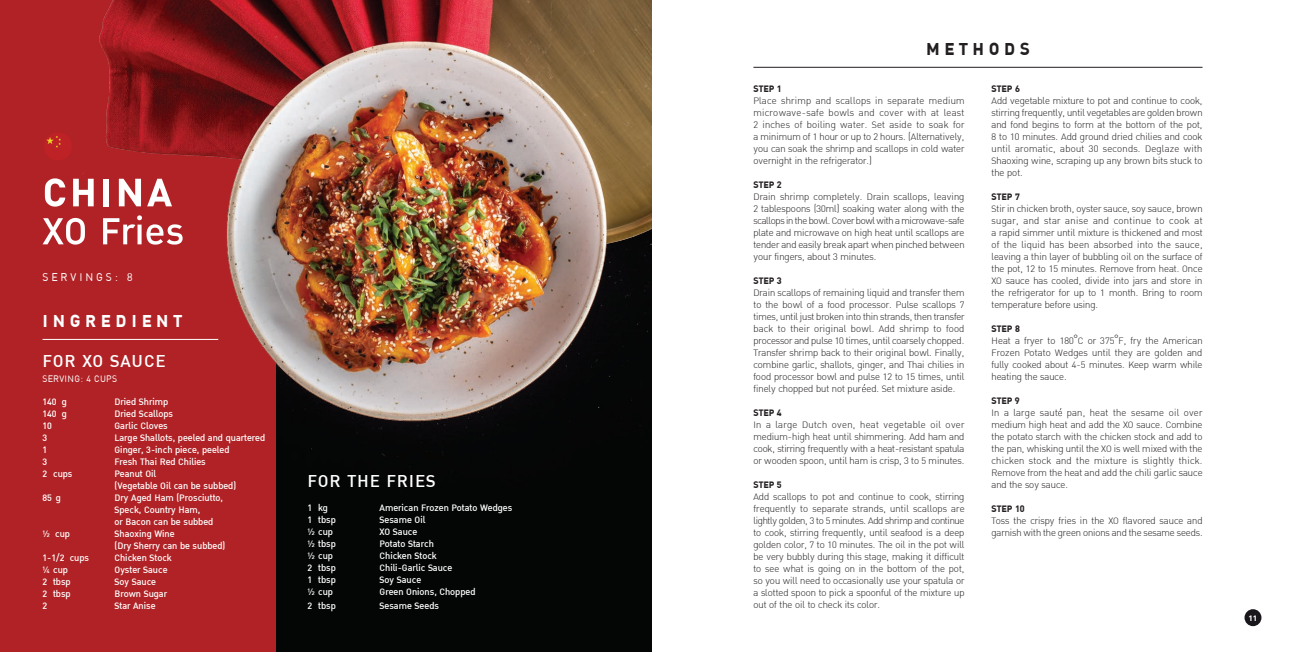
<style>
.page{position:relative;width:1304px;height:652px;background:#fff}
.page>*{position:absolute;margin:0;border:0;box-sizing:border-box;transform-origin:0 0}
.ค_าปร_ยาย{font:700 55px "DB Ozone X";letter-spacing:.05em;color:#fff}
.ค_าปร_ยาย-2{font:500 52px "DB Ozone X";letter-spacing:.01em;color:#fff}
.ค_าปร_ยาย-3{font:500 24px "DB Ozone X";letter-spacing:.04em;color:#fff}
.t1{font:700 24px "DB Ozone X";letter-spacing:.2em;color:#fff}
.t2{font:700 24px "DB Ozone X";letter-spacing:.2em;color:#231f20}
.t3{font:15.4px "DB Ozone X";letter-spacing:.2em;color:#fff;scale:.95 1}
.t4{font:300 13px/12px "DB Ozone X";color:#231f20;text-align:justify}
.t5{font:500 13px/12px "DB Ozone X";color:#fff}
.t6{font:700 13px "DB Ozone X";color:#231f20}
.ค_าปร_ยาย-4{font:12.9px "DB Ozone X";letter-spacing:.025em;color:#fff;scale:.95 1}
.t7{font:700 11px "DB Ozone X";color:#fff;scale:1.05 1}
.s1{font-weight:700}
.s2{font-family:"Taviraj"}
</style>
<div class="page">
<div style="left:0;top:0;width:652px;height:652px;background:#b02225"></div>
<div style="left:276px;top:422px;width:376px;height:230px;background:#040605"></div>
<img style="left:79px;top:0;width:573px;height:422px">
<hr style="left:753px;top:67px;width:449px;height:1px;background:#231f20">
<svg style="left:1058px;top:408px;width:4px;height:8px"></svg>
<svg style="left:862px;top:384px;width:4px;height:8px"></svg>
<hr style="left:43px;top:339px;width:175px;height:1px;background:#fff">
<div style="left:1244px;top:609px;width:17px;height:17px;background:#1a171c;border-radius:50%"></div>
<div style="left:44px;top:132px;width:28px;height:28px;background:#be2226;border-radius:14px"></div>
<svg style="left:46px;top:136px;width:15px;height:12px"></svg>
<p class="ค_าปร_ยาย" style="left:43px;top:161px;width:131px">CHINA</p>
<p class="ค_าปร_ยาย-2" style="left:43px;top:202px;width:143px">XO Fries</p>
<p class="t3" style="left:43px;top:268px;width:96px">SERVINGS: 8</p>
<p class="t1" style="left:43px;top:307px;width:141px">INGREDIENT</p>
<p class="ค_าปร_ยาย-3" style="left:43px;top:348px;width:124px">FOR XO SAUCE</p>
<p class="ค_าปร_ยาย-4" style="left:43px;top:372px;width:80px">SERVING: 4 CUPS</p>
<p class="t5" style="left:43px;top:396px;width:26px">140 g</p>
<p class="t5" style="left:115px;top:396px;width:55px">Dried Shrimp</p>
<p class="t5" style="left:43px;top:408px;width:26px">140 g</p>
<p class="t5" style="left:115px;top:408px;width:60px">Dried Scallops</p>
<p class="t5" style="left:43px;top:420px;width:11px">10</p>
<p class="t5" style="left:115px;top:420px;width:55px">Garlic Cloves</p>
<p class="t5" style="left:43px;top:432px;width:6px">3</p>
<p class="t5" style="left:115px;top:432px;width:152px">Large Shallots, peeled and quartered</p>
<p class="t5" style="left:43px;top:444px;width:6px">1</p>
<p class="t5" style="left:115px;top:444px;width:117px">Ginger, 3-inch piece, peeled</p>
<p class="t5" style="left:43px;top:456px;width:6px">3</p>
<p class="t5" style="left:115px;top:456px;width:93px">Fresh Thai Red Chilies</p>
<p class="t5" style="left:43px;top:468px;width:31px">2 cups</p>
<p class="t5" style="left:115px;top:468px;width:43px">Peanut Oil</p>
<p class="t5" style="left:115px;top:480px;width:123px">(Vegetable Oil can be subbed)</p>
<p class="t5" style="left:43px;top:492px;width:20px">85 g</p>
<p class="t5" style="left:115px;top:492px;width:110px">Dry Aged Ham (Prosciutto,<br>Speck, Country Ham,</p>
<p class="t5" style="left:115px;top:516px;width:100px">or Bacon can be subbed</p>
<p class="t5" style="left:43px;top:528px;width:29px">½ cup</p>
<p class="t5" style="left:115px;top:528px;width:62px">Shaoxing Wine</p>
<p class="t5" style="left:115px;top:540px;width:112px">(Dry Sherry can be subbed)</p>
<p class="t5" style="left:43px;top:552px;width:48px">1-1/2 cups</p>
<p class="t5" style="left:115px;top:552px;width:59px">Chicken Stock</p>
<p class="t5" style="left:43px;top:564px;width:27px">¼ cup</p>
<p class="t5" style="left:115px;top:564px;width:55px">Oyster Sauce</p>
<p class="t5" style="left:43px;top:576px;width:30px">2 tbsp</p>
<p class="t5" style="left:115px;top:576px;width:43px">Soy Sauce</p>
<p class="t5" style="left:43px;top:588px;width:30px">2 tbsp</p>
<p class="t5" style="left:115px;top:588px;width:54px">Brown Sugar</p>
<p class="t5" style="left:43px;top:600px;width:6px">2</p>
<p class="t5" style="left:115px;top:600px;width:43px">Star Anise</p>
<p class="ค_าปร_ยาย-3" style="left:308px;top:467px;width:129px">FOR THE FRIES</p>
<p class="t5" style="left:308px;top:502px;width:22px">1 kg</p>
<p class="t5" style="left:380px;top:502px;width:134px">American Frozen Potato Wedges</p>
<p class="t5" style="left:308px;top:514px;width:30px">1 tbsp</p>
<p class="t5" style="left:380px;top:514px;width:47px">Sesame Oil</p>
<p class="t5" style="left:308px;top:526px;width:27px">½ cup</p>
<p class="t5" style="left:380px;top:526px;width:39px">XO Sauce</p>
<p class="t5" style="left:308px;top:538px;width:30px">½ tbsp</p>
<p class="t5" style="left:380px;top:538px;width:56px">Potato Starch</p>
<p class="t5" style="left:308px;top:550px;width:27px">½ cup</p>
<p class="t5" style="left:380px;top:550px;width:59px">Chicken Stock</p>
<p class="t5" style="left:308px;top:562px;width:30px">2 tbsp</p>
<p class="t5" style="left:380px;top:562px;width:74px">Chili-Garlic Sauce</p>
<p class="t5" style="left:308px;top:574px;width:30px">1 tbsp</p>
<p class="t5" style="left:380px;top:574px;width:43px">Soy Sauce</p>
<p class="t5" style="left:308px;top:586px;width:27px">½ cup</p>
<p class="t5" style="left:380px;top:586px;width:97px">Green Onions, Chopped</p>
<p class="t5" style="left:308px;top:600px;width:30px">2 tbsp</p>
<p class="t5" style="left:380px;top:600px;width:61px">Sesame Seeds</p>
<p class="t2" style="left:926px;top:35px;width:105px">METHODS</p>
<p class="t6" style="left:992px;top:81px;width:30px">STEP 6</p>
<p class="t4" style="left:992px;top:95px;width:213px">Add vegetable mixture to pot and continue to cook, stirring frequently, until vegetables are golden brown and fond begins to form at the bottom of the pot, 8 to 10 minutes. Add ground dried chilies and cook until aromatic, about 30 seconds. Deglaze with Shaoxing wine, scraping up any brown bits stuck to the pot.</p>
<p class="t6" style="left:992px;top:189px;width:30px">STEP 7</p>
<p class="t4" style="left:992px;top:203px;width:213px">Stir in chicken broth, oyster sauce, soy sauce, brown sugar, and star anise and continue to cook at a rapid simmer until mixture is thickened and most of the liquid has been absorbed into the sauce, leaving a thin layer of bubbling oil on the surface of the pot, 12 to 15 minutes. Remove from heat. Once XO sauce has cooled, divide into jars and store in the refrigerator for up to 1 month. Bring to room temperature before using.</p>
<p class="t4" style="left:991px;top:323px;width:213px;text-align:left"><span class="s1">STEP 8<br></span>Heat a fryer to 180<span class="s2">°</span>C or 375<span class="s2">°</span>F, fry the American<br>Frozen Potato Wedges until they are golden and fully cooked about 4-5 minutes. Keep warm while heating the sauce.</p>
<p class="t6" style="left:991px;top:393px;width:30px">STEP 9</p>
<p class="t4" style="left:991px;top:407px;width:213px">In a large saut pan, heat the sesame oil over medium high heat and add the XO sauce. Combine the potato starch with the chicken stock and add to the pan, whisking until the XO is well mixed with the chicken stock and the mixture is slightly thick.<br>Remove from the heat and add the chili garlic sauce and the soy sauce.</p>
<p class="t6" style="left:992px;top:501px;width:35px">STEP 10</p>
<p class="t4" style="left:992px;top:515px;width:213px">Toss the crispy fries in the XO flavored sauce and garnish with the green onions and the sesame seeds.</p>
<p class="t6" style="left:753px;top:81px;width:30px">STEP 1</p>
<p class="t4" style="left:753px;top:95px;width:213px">Place shrimp and scallops in separate medium microwave-safe bowls and cover with at least 2 inches of boiling water. Set aside to soak for a minimum of 1 hour or up to 2 hours. (Alternatively, you can soak the shrimp and scallops in cold water overnight in the refrigerator.)</p>
<p class="t6" style="left:753px;top:177px;width:30px">STEP 2</p>
<p class="t4" style="left:753px;top:191px;width:213px">Drain shrimp completely. Drain scallops, leaving 2 tablespoons (30ml) soaking water along with the scallops in the bowl. Cover bowl with a microwave-safe plate and microwave on high heat until scallops are tender and easily break apart when pinched between your fingers, about 3 minutes.</p>
<p class="t6" style="left:753px;top:273px;width:30px">STEP 3</p>
<p class="t4" style="left:753px;top:287px;width:213px">Drain scallops of remaining liquid and transfer them to the bowl of a food processor. Pulse scallops 7 times, until just broken into thin strands, then transfer back to their original bowl. Add shrimp to food processor and pulse 10 times, until coarsely chopped.<br>Transfer shrimp back to their original bowl. Finally, combine garlic, shallots, ginger, and Thai chilies in food processor bowl and pulse 12 to 15 times, until finely chopped but not pur ed. Set mixture aside.</p>
<p class="t6" style="left:753px;top:405px;width:30px">STEP 4</p>
<p class="t4" style="left:753px;top:419px;width:213px">In a large Dutch oven, heat vegetable oil over medium-high heat until shimmering. Add ham and cook, stirring frequently with a heat-resistant spatula or wooden spoon, until ham is crisp, 3 to 5 minutes.</p>
<p class="t6" style="left:753px;top:477px;width:30px">STEP 5</p>
<p class="t4" style="left:753px;top:491px;width:213px">Add scallops to pot and continue to cook, stirring frequently to separate strands, until scallops are lightly golden, 3 to 5 minutes. Add shrimp and continue to cook, stirring frequently, until seafood is a deep golden color, 7 to 10 minutes. The oil in the pot will be very bubbly during this stage, making it difficult to see what is going on in the bottom of the pot, so you will need to occasionally use your spatula or a slotted spoon to pick a spoonful of the mixture up out of the oil to check its color.</p>
<p class="t7" style="left:1249px;top:612px;width:10px">11</p>
</div>
